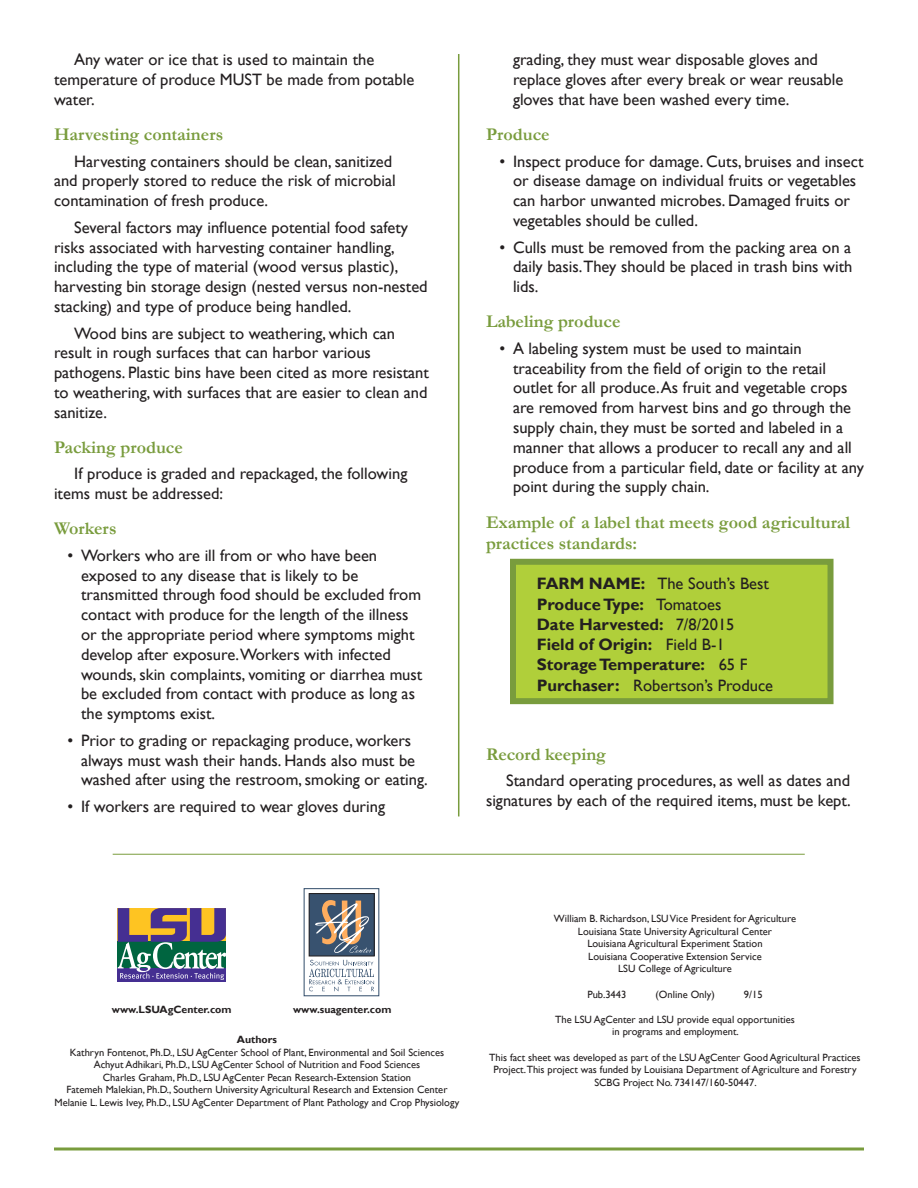
<style>
.page{position:relative;width:918px;height:1188px;background:#fff}
.page>*{position:absolute;margin:0;border:0;box-sizing:border-box;transform-origin:0 0}
.Secondary_Header{font:700 18px/21.6px "Garamond";color:#799c3d}
.Copy{font:16.5px/19.8px "Gill Sans";color:#231f20}
.Copy-2{font:700 16.5px "Gill Sans";color:#231f20}
.indicia{font:10.5px/12.6px "Gill Sans";color:#231f20;text-align:center}
.authors{font:10.5px "Gill Sans";color:#231f20}
.indicia-2{font:700 10.5px "Gill Sans";color:#231f20}
.s1{font-weight:700}
.s2{font-weight:400}
</style>
<div class="page">
<hr style="left:54px;top:1148px;width:810px;height:2px;background:#799c3d">
<hr style="left:113px;top:854px;width:692px;height:1px;background:#799c3d">
<hr style="left:458px;top:54px;width:1px;height:762px;background:#799c3d">
<div style="left:510px;top:559px;width:324px;height:145px;background:#b0cf3a;border:6px solid #799c3d"></div>
<div style="left:118px;top:968px;width:108px;height:14px;background:#452f92"></div>
<svg style="left:118px;top:908px;width:108px;height:72px"></svg>
<div style="left:309px;top:894px;width:65px;height:62px;background:#38526f"></div>
<div style="left:309px;top:893px;width:65px;height:63px;border:1px solid #231f20"></div>
<svg style="left:315px;top:900px;width:56px;height:53px"></svg>
<svg style="left:309px;top:960px;width:65px;height:31px"></svg>
<div style="left:304px;top:888px;width:75px;height:108px;border:1px solid #38526f"></div>
<p class="Copy" style="left:54px;top:50px;width:362px;text-indent:20px">Any water or ice that is used to maintain the temperature of produce MUST be made from potable water.</p>
<p class="Secondary_Header" style="left:54px;top:124px;width:171px">Harvesting containers</p>
<p class="Copy" style="left:54px;top:152px;width:343px;text-indent:20px">Harvesting containers should be clean, sanitized and properly stored to reduce the risk of microbial contamination of fresh produce.</p>
<p class="Copy" style="left:54px;top:218px;width:375px;text-indent:20px">Several factors may influence potential food safety risks associated with harvesting container handling, including the type of material (wood versus plastic), harvesting bin storage design (nested versus non-nested stacking) and type of produce being handled.</p>
<p class="Copy" style="left:54px;top:323px;width:377px;text-indent:20px">Wood bins are subject to weathering, which can result in rough surfaces that can harbor various pathogens. Plastic bins have been cited as more resistant to weathering, with surfaces that are easier to clean and sanitize.</p>
<p class="Secondary_Header" style="left:54px;top:436px;width:130px">Packing produce</p>
<p class="Copy" style="left:54px;top:464px;width:355px;text-indent:20px">If produce is graded and repackaged, the following items must be addressed:</p>
<p class="Secondary_Header" style="left:54px;top:518px;width:64px">Workers</p>
<p class="Copy" style="left:81px;top:546px;width:343px;text-indent:-14px">• Workers who are ill from or who have been exposed to any disease that is likely to be transmitted through food should be excluded from contact with produce for the length of the illness or the appropriate period where symptoms might develop after exposure.Workers with infected wounds, skin complaints, vomiting or diarrhea must be excluded from contact with produce as long as the symptoms exist.</p>
<p class="Copy" style="left:81px;top:731px;width:348px;text-indent:-14px">• Prior to grading or repackaging produce, workers always must wash their hands. Hands also must be washed after using the restroom, smoking or eating.</p>
<p class="Copy" style="left:68px;top:797px;width:319px">• If workers are required to wear gloves during</p>
<p class="Copy" style="left:513px;top:50px;width:332px">grading, they must wear disposable gloves and replace gloves after every break or wear reusable gloves that have been washed every time.</p>
<p class="Secondary_Header" style="left:486px;top:124px;width:65px">Produce</p>
<p class="Copy" style="left:513px;top:152px;width:352px;text-indent:-14px">• Inspect produce for damage. Cuts, bruises and insect or disease damage on individual fruits or vegetables can harbor unwanted microbes. Damaged fruits or vegetables should be culled.</p>
<p class="Copy" style="left:513px;top:237px;width:341px;text-align:justify;text-indent:-14px">• Culls must be removed from the packing area on a daily basis.They should be placed in trash bins with lids.</p>
<p class="Secondary_Header" style="left:486px;top:311px;width:136px">Labeling produce</p>
<p class="Copy" style="left:513px;top:339px;width:352px;text-indent:-14px">• A labeling system must be used to maintain traceability from the field of origin to the retail outlet for all produce. As fruit and vegetable crops are removed from harvest bins and go through the supply chain, they must be sorted and labeled in a manner that allows a producer to recall any and all produce from a particular field, date or facility at any point during the supply chain.</p>
<p class="Secondary_Header" style="left:486px;top:511px;width:366px">Example of a label that meets good agricultural practices standards:</p>
<p class="Copy" style="left:537px;top:574px;width:234px"><span class="s1">FARM NAME:</span> The South’s Best</p>
<p class="Copy-2" style="left:537px;top:594px;width:186px">Produce Type: <span class="s2">Tomatoes</span></p>
<p class="Copy-2" style="left:537px;top:614px;width:199px">Date Harvested: <span class="s2">7/8/2015</span></p>
<p class="Copy-2" style="left:537px;top:635px;width:189px">Field of Origin: <span class="s2">Field B-1</span></p>
<p class="Copy-2" style="left:537px;top:655px;width:212px">Storage Temperature: <span class="s2">65 F</span></p>
<p class="Copy" style="left:537px;top:675px;width:238px"><span class="s1">Purchaser:</span> Robertson’s Produce</p>
<p class="Secondary_Header" style="left:486px;top:743px;width:122px">Record keeping</p>
<p class="Copy" style="left:486px;top:771px;width:366px;text-align:right">Standard operating procedures, as well as dates and signatures by each of the required items, must be kept.</p>
<p class="indicia-2" style="left:112px;top:1004px;width:121px">www.LSUAgCenter.com</p>
<p class="indicia-2" style="left:293px;top:1004px;width:100px">www.suagenter.com</p>
<p class="indicia-2" style="left:237px;top:1033px;width:42px">Authors</p>
<p class="authors" style="left:70px;top:1046px;width:376px">Kathryn Fontenot, Ph.D., LSU AgCenter School of Plant, Environmental and Soil Sciences</p>
<p class="authors" style="left:94px;top:1059px;width:328px">Achyut Adhikari, Ph.D., LSU AgCenter School of Nutrition and Food Sciences</p>
<p class="authors" style="left:103px;top:1071px;width:310px">Charles Graham, Ph.D., LSU AgCenter Pecan Research-Extension Station</p>
<p class="authors" style="left:66px;top:1084px;width:383px">Fatemeh Malekian, Ph.D., Southern University Agricultural Research and Extension Center</p>
<p class="authors" style="left:55px;top:1096px;width:406px">Melanie L. Lewis Ivey, Ph.D., LSU AgCenter Department of Plant Pathology and Crop Physiology</p>
<p class="indicia" style="left:554px;top:912px;width:244px">William B. Richardson, LSU Vice President for Agriculture</p>
<p class="indicia" style="left:578px;top:925px;width:196px">Louisiana State University Agricultural Center</p>
<p class="indicia" style="left:587px;top:938px;width:177px">Louisiana Agricultural Experiment Station</p>
<p class="indicia" style="left:588px;top:950px;width:175px">Louisiana Cooperative Extension Service</p>
<p class="indicia" style="left:618px;top:963px;width:115px">LSU College of Agriculture</p>
<p class="indicia" style="left:587px;top:988px;width:41px">Pub.3443</p>
<p class="indicia" style="left:656px;top:988px;width:61px">(Online Only)</p>
<p class="indicia" style="left:744px;top:988px;width:20px">9/15</p>
<p class="indicia" style="left:555px;top:1013px;width:241px">The LSU AgCenter and LSU provide equal opportunities</p>
<p class="indicia" style="left:612px;top:1026px;width:128px">in programs and employment.</p>
<p class="indicia" style="left:489px;top:1051px;width:373px">This fact sheet was developed as part of the LSU AgCenter Good Agricultural Practices<br>Project.This project was funded by Louisiana Department of Agriculture and Forestry<br>SCBG Project No. 734147/160-50447.</p>
</div>
